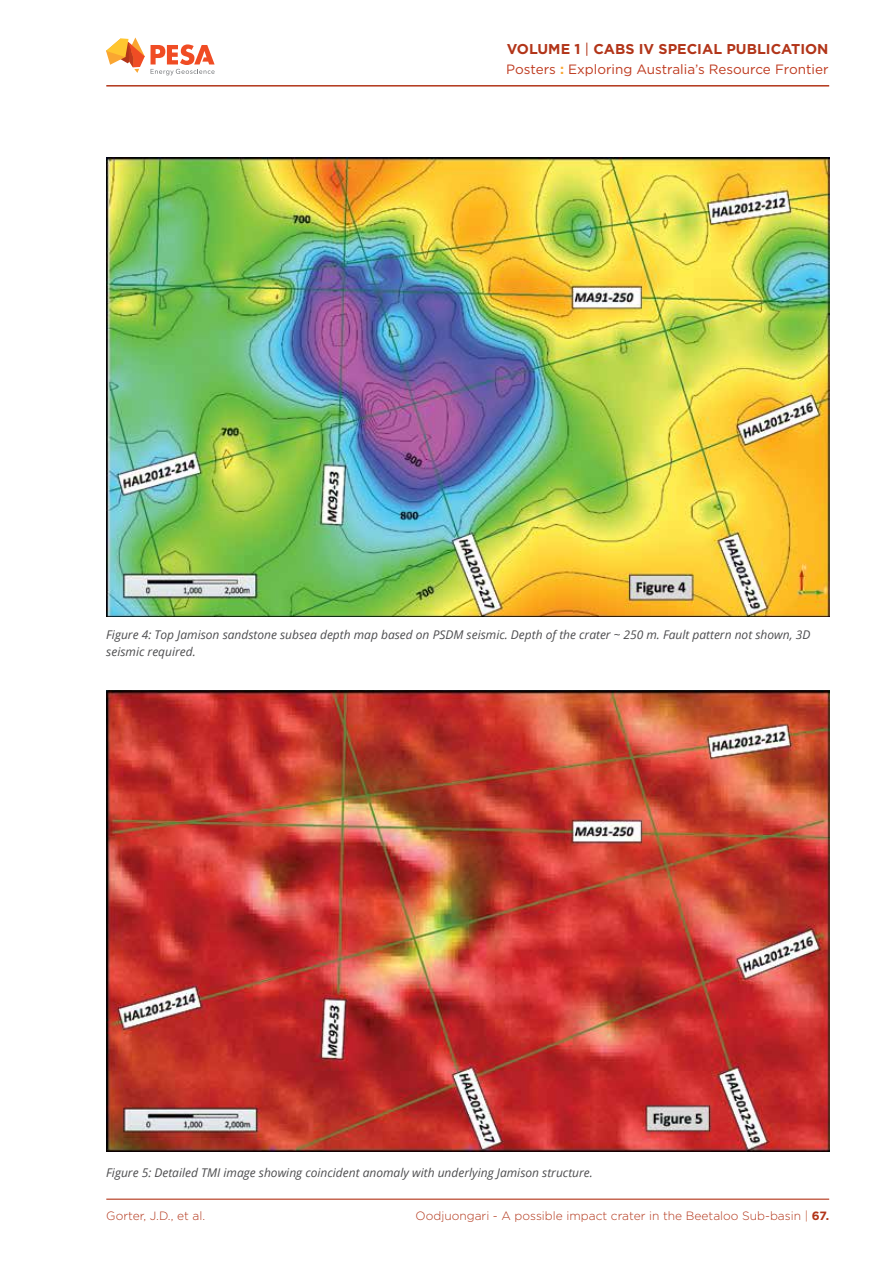
<style>
.page{position:relative;width:893px;height:1263px;background:#fff}
.page>*{position:absolute;margin:0;border:0;box-sizing:border-box;transform-origin:0 0}
.t1{font:700 14.25px "Gotham";color:#b23519}
.t2{font:13.5px "Gotham";color:#be3a1f}
.t3{font:italic 12px/16.5px "Open Sans";color:#4d4d4f}
.t4{font:300 12px "Gotham";color:#b23519}
.s1{font-weight:400}
.s2{font-weight:700;color:#faa631}
.s3{color:#bd512f}
.s4{font-weight:700}
</style>
<div class="page">
<img style="left:106px;top:158px;width:723px;height:458px">
<img style="left:106px;top:691px;width:723px;height:460px">
<hr style="left:106px;top:85px;width:723px;height:2px;background:#b23519">
<svg style="left:106px;top:37px;width:109px;height:39px"></svg>
<hr style="left:106px;top:1198px;width:723px;height:2px;background:#b23519">
<p class="t1" style="left:507px;top:39px;width:323px">VOLUME 1 <span class="s1">|</span> CABS IV SPECIAL PUBLICATION</p>
<p class="t2" style="left:506px;top:61px;width:324px">Posters <span class="s2">:</span> Exploring Australia’s Resource Frontier</p>
<p class="t3" style="left:106px;top:626px;width:705px">Figure 4: Top Jamison sandstone subsea depth map based on PSDM seismic. Depth of the crater ~ 250 m. Fault pattern not shown, 3D seismic required.</p>
<p class="t3" style="left:106px;top:1164px;width:488px">Figure 5: Detailed TMI image showing coincident anomaly with underlying Jamison structure.</p>
<p class="t4" style="left:106px;top:1208px;width:100px">Gorter, J.D., et al.</p>
<p class="t4" style="left:416px;top:1208px;width:415px">Oodjuongari - A possible impact crater in the Beetaloo Sub-basin <span class="s3">|</span> <span class="s4">67.</span></p>
</div>
